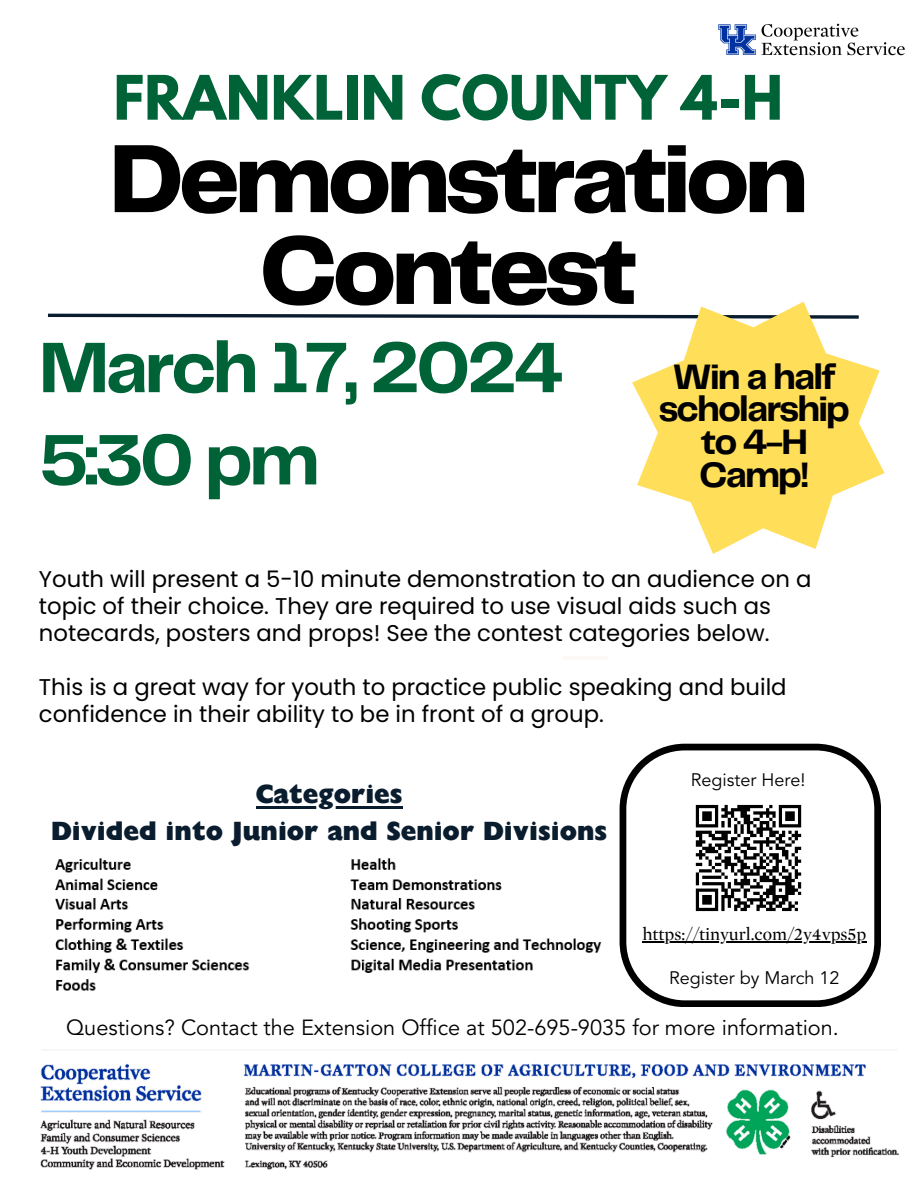
<style>
.page{position:relative;width:918px;height:1188px;background:#fff}
.page>*{position:absolute;margin:0;border:0;box-sizing:border-box;transform-origin:0 0}
.t1{font:800 100.65px/91.8px "Telegraf";letter-spacing:-.05em;color:#000;text-align:center}
.t2{font:700 74.25px/92.2px "Telegraf";letter-spacing:-.05em;color:#006338}
.t3{font:700 54.3px "League Spartan";color:#006338}
.t4{font:700 36.75px/32.8px "Telegraf";letter-spacing:-.05em;color:#000;text-align:center}
.t5{font:700 expanded 26.4px/36.8px "Gill Sans Display MT Std";color:#091d2e;text-align:center}
.t6{font:22.8px/27px "Poppins";color:#000}
.t7{font:21.75px "Avenir LT Std";color:#000}
.t8{font:18px "Avenir LT Std";color:#000}
.t9{font:18px "Mercury Display";color:#000}
</style>
<div class="page">
<svg style="left:48px;top:313px;width:584px;height:6px"></svg>
<hr style="left:563px;top:656px;width:44px;height:4px;background:#fdf8f4">
<img style="left:40px;top:1063px;width:859px;height:107px">
<img style="left:55px;top:858px;width:547px;height:133px">
<svg style="left:620px;top:744px;width:261px;height:263px"></svg>
<svg style="left:632px;top:302px;width:253px;height:252px;fill:#ffde59"></svg>
<img style="left:682px;top:791px;width:133px;height:133px">
<img style="left:718px;top:23px;width:187px;height:33px">
<hr style="left:256px;top:806px;width:147px;height:2px;background:#091d2e">
<hr style="left:642px;top:941px;width:224px;height:1px;background:#000">
<p class="t3" style="left:113px;top:71px;width:671px">FRANKLIN COUNTY 4-H</p>
<p class="t1" style="left:109px;top:138px;width:701px">Demonstration<br>Contest</p>
<p class="t2" style="left:39px;top:325px;width:526px">March 17, 2024<br>5:30 pm</p>
<p class="t4" style="left:659px;top:362px;width:193px">Win a half scholarship to 4-H<br>Camp!</p>
<p class="t6" style="left:39px;top:566px;width:774px">Youth will present a 5-10 minute demonstration to an audience on a topic of their choice. They are required to use visual aids such as notecards, posters and props! See the contest categories below.</p>
<h3 class="t6" style="left:39px;top:674px;width:749px">This is a great way for youth to practice public speaking and build confidence in their ability to be in front of a group.</h3>
<p class="t5" style="left:51px;top:780px;width:558px">Categories<br>Divided into Junior and Senior Divisions</p>
<h6 class="t8" style="left:691px;top:773px;width:116px">Register Here!</h6>
<p class="t9" style="left:642px;top:923px;width:226px">https://tinyurl.com/2y4vps5p</p>
<h5 class="t8" style="left:669px;top:970px;width:172px">Register by March 12</h5>
<h6 class="t7" style="left:66px;top:1018px;width:774px">Questions? Contact the Extension Office at 502-695-9035 for more information.</h6>
</div>
